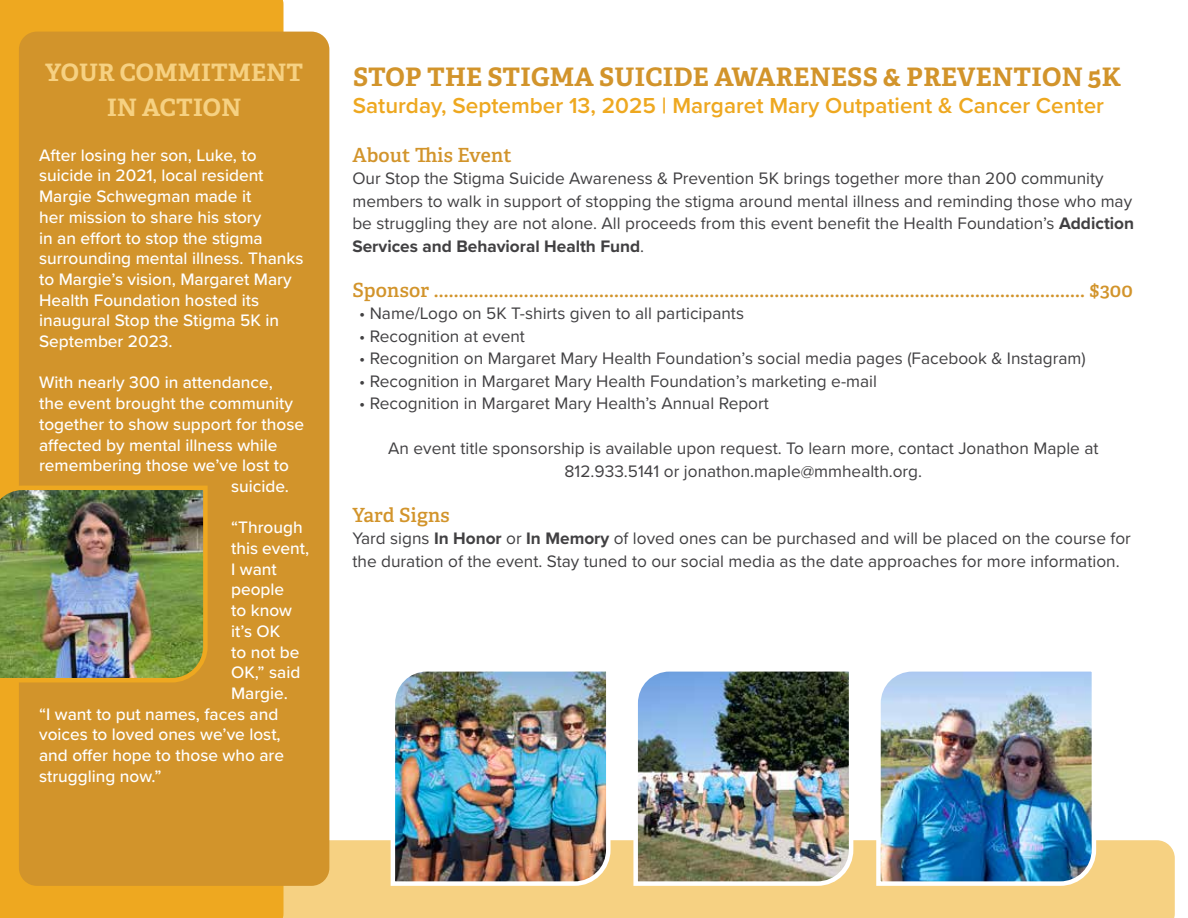
<style>
.page{position:relative;width:1188px;height:918px;background:#fff}
.page>*{position:absolute;margin:0;border:0;box-sizing:border-box;transform-origin:0 0}
.t1{font:700 25.5px "Adelle";letter-spacing:.01em;color:#d2942b}
.t2{font:700 24px/34.5px "Adelle";letter-spacing:.01em;color:#f6d182;text-align:center}
.t3{font:600 22.5px "Proxima Nova";color:#eea820}
.t4{font:600 19.5px "Adelle";letter-spacing:.01em;color:#d2942b}
.t5{font:17.25px/22.5px "Proxima Nova";color:#414042}
.t6{font:500 17.25px/20.7px "Proxima Nova";color:#fff}
.s1{font-weight:700}
</style>
<div class="page">
<div style="left:284px;top:840px;width:891px;height:78px;background:#f6d182"></div>
<div style="left:0;top:0;width:284px;height:918px;background:#eea820"></div>
<div style="left:19px;top:32px;width:310px;height:854px;background:#d2942b;border-radius:18px"></div>
<img style="left:0;top:483px;width:208px;height:202px">
<img style="left:388px;top:671px;width:225px;height:217px">
<img style="left:631px;top:671px;width:225px;height:217px">
<img style="left:874px;top:671px;width:224px;height:217px">
<h2 class="t2" style="left:45px;top:55px;width:260px">YOUR COMMITMENT<br>IN ACTION</h2>
<p class="t6" style="left:39px;top:144px;width:266px">After losing her son, Luke, to suicide in 2021, local resident<br>Margie Schwegman made it<br>her mission to share his story<br>in an effort to stop the stigma surrounding mental illness. Thanks to Margie’s vision, Margaret Mary<br>Health Foundation hosted its inaugural Stop the Stigma 5K in<br>September 2023.</p>
<p class="t6" style="left:39px;top:372px;width:235px">With nearly 300 in attendance,</p>
<p class="t6" style="left:39px;top:392px;width:255px">the event brought the community</p>
<p class="t6" style="left:39px;top:413px;width:266px">together to show support for those</p>
<p class="t6" style="left:39px;top:434px;width:240px">affected by mental illness while</p>
<p class="t6" style="left:39px;top:455px;width:251px">remembering those we’ve lost to</p>
<p class="t6" style="left:231px;top:475px;width:59px">suicide.</p>
<p class="t6" style="left:231px;top:517px;width:73px">“Through</p>
<p class="t6" style="left:231px;top:537px;width:80px">this event,</p>
<p class="t6" style="left:231px;top:558px;width:47px">I want</p>
<p class="t6" style="left:231px;top:579px;width:55px">people</p>
<p class="t6" style="left:231px;top:599px;width:62px">to know</p>
<p class="t6" style="left:231px;top:620px;width:51px">it’s OK</p>
<p class="t6" style="left:231px;top:641px;width:70px">to not be</p>
<p class="t6" style="left:231px;top:662px;width:71px">OK,” said</p>
<p class="t6" style="left:231px;top:682px;width:58px">Margie.</p>
<p class="t6" style="left:39px;top:703px;width:241px">“I want to put names, faces and</p>
<p class="t6" style="left:39px;top:724px;width:243px">voices to loved ones we’ve lost,</p>
<p class="t6" style="left:39px;top:744px;width:246px">and offer hope to those who are</p>
<p class="t6" style="left:39px;top:765px;width:124px">struggling now.”</p>
<h1 class="t1" style="left:353px;top:61px;width:770px">STOP THE STIGMA SUICIDE AWARENESS &amp; PREVENTION 5K</h1>
<h3 class="t3" style="left:353px;top:89px;width:753px">Saturday, September 13, 2025 | Margaret Mary Outpatient &amp; Cancer Center</h3>
<p class="t4" style="left:352px;top:143px;width:161px">About This Event</p>
<p class="t5" style="left:352px;top:167px;width:783px">Our Stop the Stigma Suicide Awareness &amp; Prevention 5K brings together more than 200 community members to walk in support of stopping the stigma around mental illness and reminding those who may be struggling they are not alone. All proceeds from this event benefit the Health Foundation’s <span class="s1">Addiction Services and Behavioral Health Fund</span>.</p>
<p class="t4" style="left:352px;top:278px;width:782px">Sponsor .................................................................................................................................. $300</p>
<p class="t5" style="left:359px;top:302px;width:386px">• Name/Logo on 5K T-shirts given to all participants</p>
<p class="t5" style="left:359px;top:324px;width:167px">• Recognition at event</p>
<p class="t5" style="left:359px;top:347px;width:728px">• Recognition on Margaret Mary Health Foundation’s social media pages (Facebook &amp; Instagram)</p>
<p class="t5" style="left:359px;top:369px;width:519px">• Recognition in Margaret Mary Health Foundation’s marketing e-mail</p>
<p class="t5" style="left:359px;top:392px;width:411px">• Recognition in Margaret Mary Health’s Annual Report</p>
<p class="t5" style="left:388px;top:437px;width:712px;text-align:center">An event title sponsorship is available upon request. To learn more, contact Jonathon Maple at<br>812.933.5141 or jonathon.maple@mmhealth.org.</p>
<p class="t4" style="left:352px;top:503px;width:99px">Yard Signs</p>
<p class="t5" style="left:352px;top:527px;width:780px">Yard signs <span class="s1">In Honor</span> or <span class="s1">In Memory</span> of loved ones can be purchased and will be placed on the course for the duration of the event. Stay tuned to our social media as the date approaches for more information.</p>
</div>
